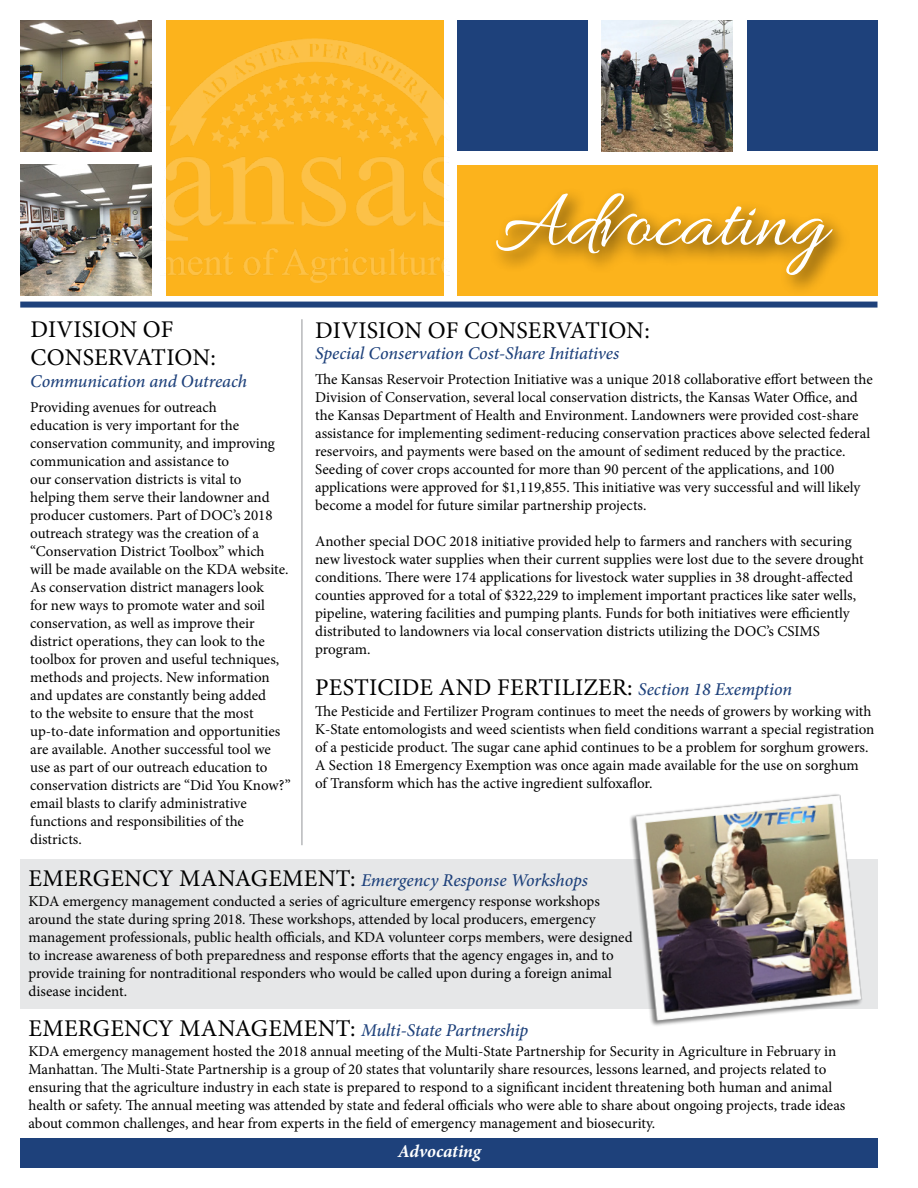
<style>
.page{position:relative;width:918px;height:1188px;background:#fff}
.page>*{position:absolute;margin:0;border:0;box-sizing:border-box;transform-origin:0 0}
.t1{font:84px "Allura";color:#fff}
.t2{font:24px/28.8px "Minion Pro";letter-spacing:.005em;color:#000}
.t3{font:italic 500 18px "Minion Pro";letter-spacing:-.005em;color:#1e417b}
.t4{font:italic 700 18px "Minion Pro";letter-spacing:-.005em;color:#fff}
.t5{font:15px/18px "Minion Pro";color:#000}
.s1{font-weight:500;font-style:italic;font-size:18px;color:#1e417b}
.s2{font-weight:400;font-style:normal;font-size:24px;color:#000}
</style>
<div class="page">
<div style="left:20px;top:859px;width:858px;height:149px;background:#e6e7e8"></div>
<div style="left:20px;top:302px;width:858px;height:6px;background:#1e417b"></div>
<hr style="left:302px;top:319px;width:1px;height:526px;background:#939598">
<div style="left:457px;top:20px;width:131px;height:131px;background:#1e417b"></div>
<img style="left:602px;top:20px;width:130px;height:131px">
<div style="left:747px;top:20px;width:131px;height:131px;background:#1e417b"></div>
<div style="left:457px;top:165px;width:421px;height:131px;background:#fcb31c"></div>
<img style="left:20px;top:20px;width:131px;height:131px">
<img style="left:20px;top:165px;width:131px;height:131px">
<div style="left:166px;top:21px;width:278px;height:275px;background:#fcb31c"></div>
<img style="left:166px;top:39px;width:284px;height:244px">
<div style="left:488px;top:186px;width:365px;height:109px;background:#000;opacity:.75"></div>
<div style="left:20px;top:1138px;width:858px;height:30px;background:#1e417b"></div>
<img style="left:627px;top:794px;width:241px;height:232px">
<h2 class="t2" style="left:30px;top:315px;width:187px">DIVISION OF<br>CONSERVATION:</h2>
<p class="t3" style="left:30px;top:369px;width:218px">Communication and Outreach</p>
<p class="t5" style="left:30px;top:398px;width:262px">Providing avenues for outreach<br>education is very important for the conservation community, and improving communication and assistance to<br>our conservation districts is vital to<br>helping them serve their landowner and producer customers. Part of DOC’s 2018 outreach strategy was the creation of a “Conservation District Toolbox” which<br>will be made available on the KDA website.<br>As conservation district managers look<br>for new ways to promote water and soil conservation, as well as improve their district operations, they can look to the toolbox for proven and useful techniques, methods and projects. New information and updates are constantly being added<br>to the website to ensure that the most up-to-date information and opportunities are available. Another successful tool we use as part of our outreach education to conservation districts are “Did You Know?” email blasts to clarify administrative functions and responsibilities of the districts.</p>
<h1 class="t1" style="left:495px;top:176px;width:332px">Advocating</h1>
<h2 class="t2" style="left:315px;top:316px;width:336px">DIVISION OF CONSERVATION:</h2>
<p class="t3" style="left:315px;top:341px;width:306px">Special Conservation Cost-Share Initiatives</p>
<p class="t5" style="left:315px;top:370px;width:559px">The Kansas Reservoir Protection Initiative was a unique 2018 collaborative effort between the Division of Conservation, several local conservation districts, the Kansas Water Office, and the Kansas Department of Health and Environment. Landowners were provided cost-share assistance for implementing sediment-reducing conservation practices above selected federal reservoirs, and payments were based on the amount of sediment reduced by the practice.<br>Seeding of cover crops accounted for more than 90 percent of the applications, and 100 applications were approved for $1,119,855. This initiative was very successful and will likely become a model for future similar partnership projects.</p>
<p class="t5" style="left:315px;top:532px;width:550px">Another special DOC 2018 initiative provided help to farmers and ranchers with securing new livestock water supplies when their current supplies were lost due to the severe drought conditions. There were 174 applications for livestock water supplies in 38 drought-affected counties approved for a total of $322,229 to implement important practices like sater wells, pipeline, watering facilities and pumping plants. Funds for both initiatives were efficiently distributed to landowners via local conservation districts utilizing the DOC’s CSIMS program.</p>
<h2 class="t2" style="left:315px;top:673px;width:478px">PESTICIDE AND FERTILIZER: <span class="s1">Section 18 Exemption</span></h2>
<p class="t5" style="left:315px;top:702px;width:561px">The Pesticide and Fertilizer Program continues to meet the needs of growers by working with K-State entomologists and weed scientists when field conditions warrant a special registration of a pesticide product. The sugar cane aphid continues to be a problem for sorghum growers.<br>A Section 18 Emergency Exemption was once again made available for the use on sorghum of Transform which has the active ingredient sulfoxaflor.</p>
<p class="t3" style="left:29px;top:868px;width:561px"><span class="s2">EMERGENCY MANAGEMENT:</span> Emergency Response Workshops</p>
<p class="t5" style="left:28px;top:893px;width:606px">KDA emergency management conducted a series of agriculture emergency response workshops around the state during spring 2018. These workshops, attended by local producers, emergency management professionals, public health officials, and KDA volunteer corps members, were designed to increase awareness of both preparedness and response efforts that the agency engages in, and to provide training for nontraditional responders who would be called upon during a foreign animal disease incident.</p>
<p class="t3" style="left:29px;top:1017px;width:501px"><span class="s2">EMERGENCY MANAGEMENT:</span> Multi-State Partnership</p>
<p class="t5" style="left:28px;top:1042px;width:818px">KDA emergency management hosted the 2018 annual meeting of the Multi-State Partnership for Security in Agriculture in February in Manhattan. The Multi-State Partnership is a group of 20 states that voluntarily share resources, lessons learned, and projects related to ensuring that the agriculture industry in each state is prepared to respond to a significant incident threatening both human and animal health or safety. The annual meeting was attended by state and federal officials who were able to share about ongoing projects, trade ideas about common challenges, and hear from experts in the field of emergency management and biosecurity.</p>
<p class="t4" style="left:398px;top:1138px;width:85px">Advocating</p>
</div>
